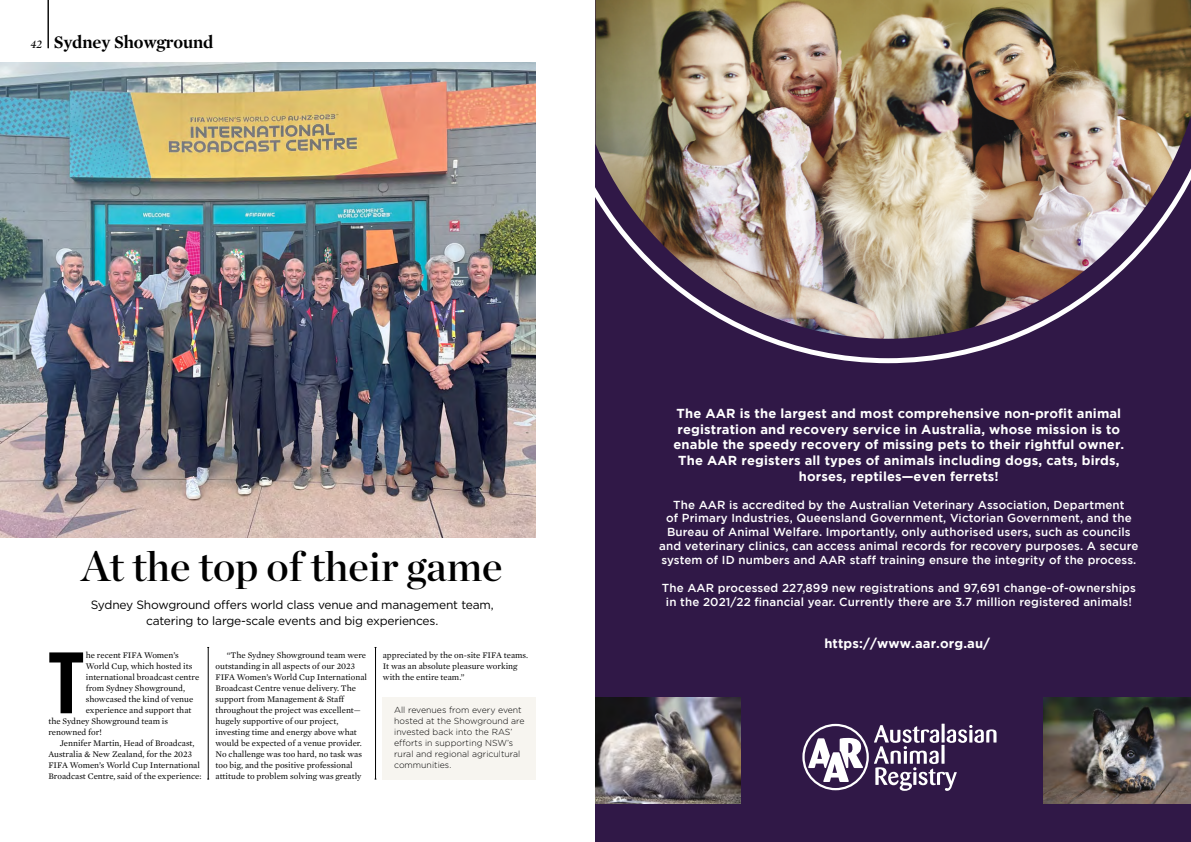
<style>
.page{position:relative;width:1191px;height:842px;background:#fff}
.page>*{position:absolute;margin:0;border:0;box-sizing:border-box;transform-origin:0 0}
.t1{font:91.3px "Knockout 49 Liteweight";color:#000}
.t2{font:42px "Chronicle Display Semi";color:#000}
.t3{font:700 18px "Mercury Display";color:#000}
.t4{font:700 13px/15.6px "Gotham";letter-spacing:.01em;color:#fff;text-align:center}
.t5{font:12px/16px "Gotham";letter-spacing:-.015em;color:#000;text-align:center}
.t6{font:italic 12px "Mercury Display";color:#000}
.t7{font:500 11.6px/13.9px "Gotham";letter-spacing:.01em;color:#fff;text-align:center}
.t8{font:8.8px/11px "Mercury Text G1";color:#000}
.t9{font:300 8.8px/11px "Gotham";color:#000}
</style>
<div class="page">
<div style="left:383px;top:697px;width:153px;height:82px;background:#f7f5f0"></div>
<img style="left:0;top:62px;width:536px;height:475px">
<hr style="left:48px;top:0;width:1px;height:48px;background:#000">
<hr style="left:208px;top:647px;width:1px;height:132px;background:#000">
<hr style="left:375px;top:647px;width:1px;height:132px;background:#000">
<div style="left:595px;top:0;width:596px;height:842px;background:#301847"></div>
<hr style="left:941px;top:724px;width:3px;height:18px;background:#fff">
<svg style="left:874px;top:725px;width:122px;height:66px"></svg>
<div style="left:802px;top:724px;width:67px;height:66px;border:2px solid #fff;border-radius:50%"></div>
<svg style="left:808px;top:738px;width:55px;height:44px"></svg>
<img style="left:595px;top:698px;width:145px;height:105px">
<img style="left:1043px;top:698px;width:148px;height:105px">
<img style="left:595px;top:0;width:596px;height:363px">
<h3 class="t6" style="left:30px;top:36px;width:14px">42</h3>
<h3 class="t3" style="left:54px;top:29px;width:161px">Sydney Showground</h3>
<h2 class="t2" style="left:82px;top:534px;width:422px">At the top of their game</h2>
<h3 class="t5" style="left:91px;top:597px;width:404px">Sydney Showground offers world class venue and management team, catering to large-scale events and big experiences.</h3>
<h1 class="t1" style="left:48px;top:625px;width:37px">T</h1>
<p class="t8" style="left:86px;top:649px;width:94px">he recent FIFA Women’s</p>
<p class="t8" style="left:86px;top:660px;width:108px">World Cup, which hosted its</p>
<p class="t8" style="left:86px;top:671px;width:115px">international broadcast centre</p>
<p class="t8" style="left:86px;top:682px;width:101px">from Sydney Showground,</p>
<p class="t8" style="left:86px;top:693px;width:109px">showcased the kind of venue</p>
<p class="t8" style="left:86px;top:704px;width:107px">experience and support that</p>
<p class="t8" style="left:48px;top:715px;width:121px">the Sydney Showground team is</p>
<p class="t8" style="left:48px;top:726px;width:55px">renowned for!</p>
<p class="t8" style="left:60px;top:737px;width:136px">Jennifer Martin, Head of Broadcast,</p>
<p class="t8" style="left:48px;top:748px;width:145px">Australia &amp; New Zealand, for the 2023</p>
<p class="t8" style="left:48px;top:759px;width:153px">FIFA Women’s World Cup International</p>
<p class="t8" style="left:48px;top:770px;width:155px">Broadcast Centre, said of the experience:</p>
<p class="t8" style="left:215px;top:649px;width:153px;text-indent:11px">“The Sydney Showground team were outstanding in all aspects of our 2023<br>FIFA Women’s World Cup International Broadcast Centre venue delivery. The support from Management &amp; Staff throughout the project was excellent— hugely supportive of our project, investing time and energy above what would be expected of a venue provider.<br>No challenge was too hard, no task was too big, and the positive professional attitude to problem solving was greatly</p>
<p class="t8" style="left:383px;top:649px;width:147px">appreciated by the on-site FIFA teams.<br>It was an absolute pleasure working with the entire team.”</p>
<p class="t9" style="left:394px;top:704px;width:132px">All revenues from every event hosted at the Showground are invested back into the RAS’ efforts in supporting NSW’s rural and regional agricultural communities.</p>
<p class="t4" style="left:673px;top:405px;width:452px">The AAR is the largest and most comprehensive non-profit animal registration and recovery service in Australia, whose mission is to enable the speedy recovery of missing pets to their rightful owner.<br>The AAR registers all types of animals including dogs, cats, birds, horses, reptiles—even ferrets!</p>
<p class="t7" style="left:659px;top:497px;width:481px">The AAR is accredited by the Australian Veterinary Association, Department<br>of Primary Industries, Queensland Government, Victorian Government, and the Bureau of Animal Welfare. Importantly, only authorised users, such as councils and veterinary clinics, can access animal records for recovery purposes. A secure system of ID numbers and AAR staff training ensure the integrity of the process.</p>
<h3 class="t7" style="left:662px;top:581px;width:475px">The AAR processed 227,899 new registrations and 97,691 change-of-ownerships in the 2021/22 financial year. Currently there are 3.7 million registered animals!</h3>
<h3 class="t4" style="left:824px;top:635px;width:167px">https://www.aar.org.au/</h3>
</div>
